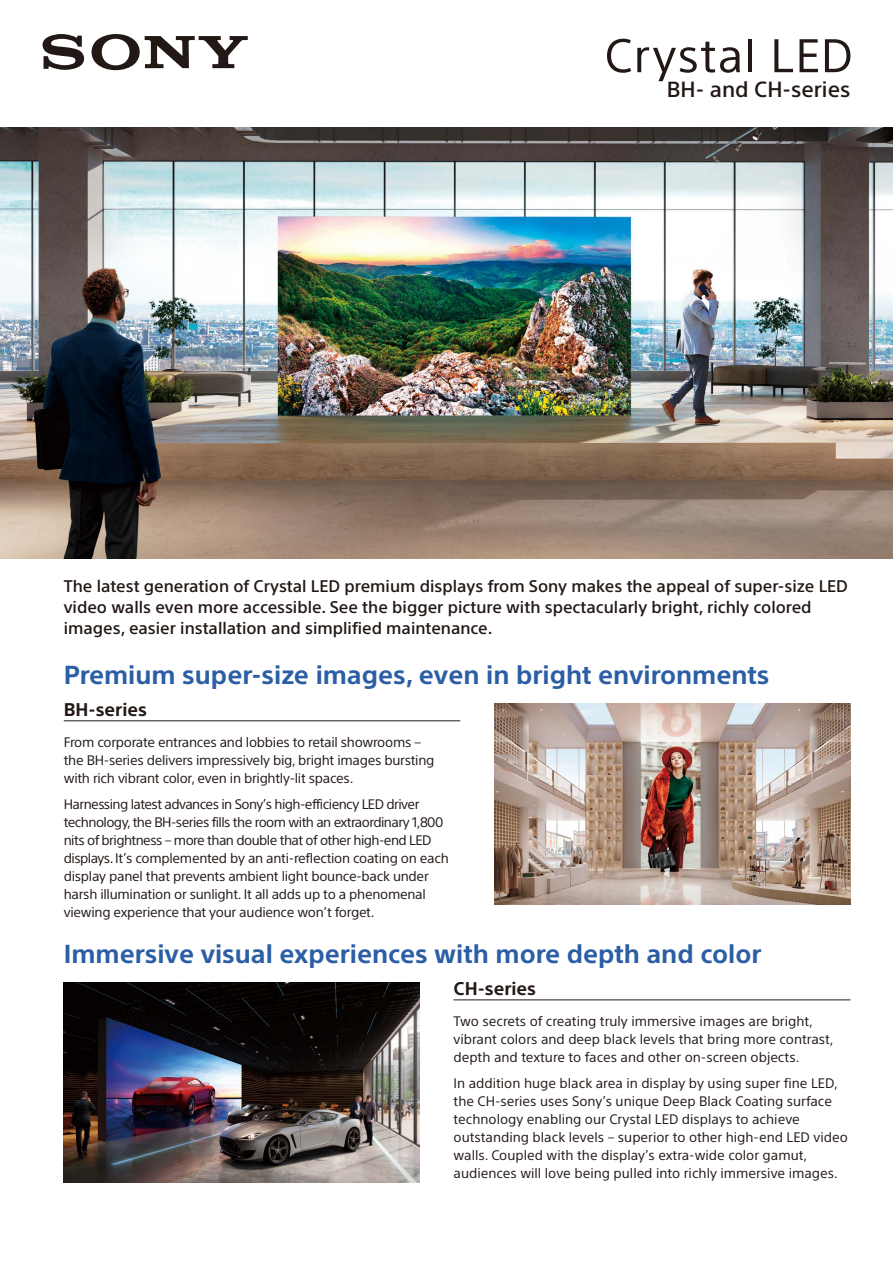
<style>
.page{position:relative;width:893px;height:1263px;background:#fff}
.page>*{position:absolute;margin:0;border:0;box-sizing:border-box;transform-origin:0 0}
.t1{font:700 25.5px "SST";color:#2b5ea4}
.t2{font:500 21.45px "SST";color:#221815}
.t3{font:700 18px "SST";color:#221815}
.t4{font:500 16.5px/21px "SST";color:#221815}
.t5{font:13.5px/18px "SST";letter-spacing:-.02em;color:#221815}
.t6{font:13.5px/18px "SST";color:#221815}
</style>
<div class="page">
<img style="left:0;top:128px;width:893px;height:430px">
<svg style="left:43px;top:34px;width:205px;height:36px"></svg>
<hr style="left:64px;top:720px;width:396px;height:1px;background:#221815">
<hr style="left:454px;top:999px;width:396px;height:1px;background:#221815">
<svg style="left:607px;top:39px;width:24px;height:34px"></svg>
<hr style="left:748px;top:39px;width:4px;height:33px;background:#221815">
<svg style="left:774px;top:39px;width:19px;height:33px"></svg>
<svg style="left:799px;top:39px;width:19px;height:33px"></svg>
<svg style="left:825px;top:39px;width:25px;height:33px"></svg>
<svg style="left:637px;top:42px;width:103px;height:39px"></svg>
<img style="left:494px;top:704px;width:356px;height:200px">
<img style="left:64px;top:982px;width:356px;height:200px">
<h2 class="t2" style="left:667px;top:77px;width:185px">BH- and CH-series</h2>
<p class="t4" style="left:64px;top:575px;width:786px">The latest generation of Crystal LED premium displays from Sony makes the appeal of super-size LED video walls even more accessible. See the bigger picture with spectacularly bright, richly colored images, easier installation and simplified maintenance.</p>
<h1 class="t1" style="left:64px;top:659px;width:707px">Premium super-size images, even in bright environments</h1>
<h3 class="t3" style="left:64px;top:699px;width:85px">BH-series</h3>
<p class="t5" style="left:64px;top:733px;width:372px">From corporate entrances and lobbies to retail showrooms – the BH-series delivers impressively big, bright images bursting with rich vibrant color, even in brightly-lit spaces.</p>
<p class="t5" style="left:64px;top:795px;width:387px">Harnessing latest advances in Sony’s high-efficiency LED driver technology, the BH-series fills the room with an extraordinary 1,800 nits of brightness – more than double that of other high-end LED displays. It’s complemented by an anti-reflection coating on each display panel that prevents ambient light bounce-back under harsh illumination or sunlight. It all adds up to a phenomenal viewing experience that your audience won’t forget.</p>
<h1 class="t1" style="left:64px;top:938px;width:699px">Immersive visual experiences with more depth and color</h1>
<h3 class="t3" style="left:454px;top:978px;width:84px">CH-series</h3>
<p class="t6" style="left:454px;top:1012px;width:382px">Two secrets of creating truly immersive images are bright, vibrant colors and deep black levels that bring more contrast, depth and texture to faces and other on-screen objects.</p>
<p class="t6" style="left:454px;top:1074px;width:396px">In addition huge black area in display by using super fine LED, the CH-series uses Sony’s unique Deep Black Coating surface technology enabling our Crystal LED displays to achieve outstanding black levels – superior to other high-end LED video walls. Coupled with the display’s extra-wide color gamut, audiences will love being pulled into richly immersive images.</p>
</div>
